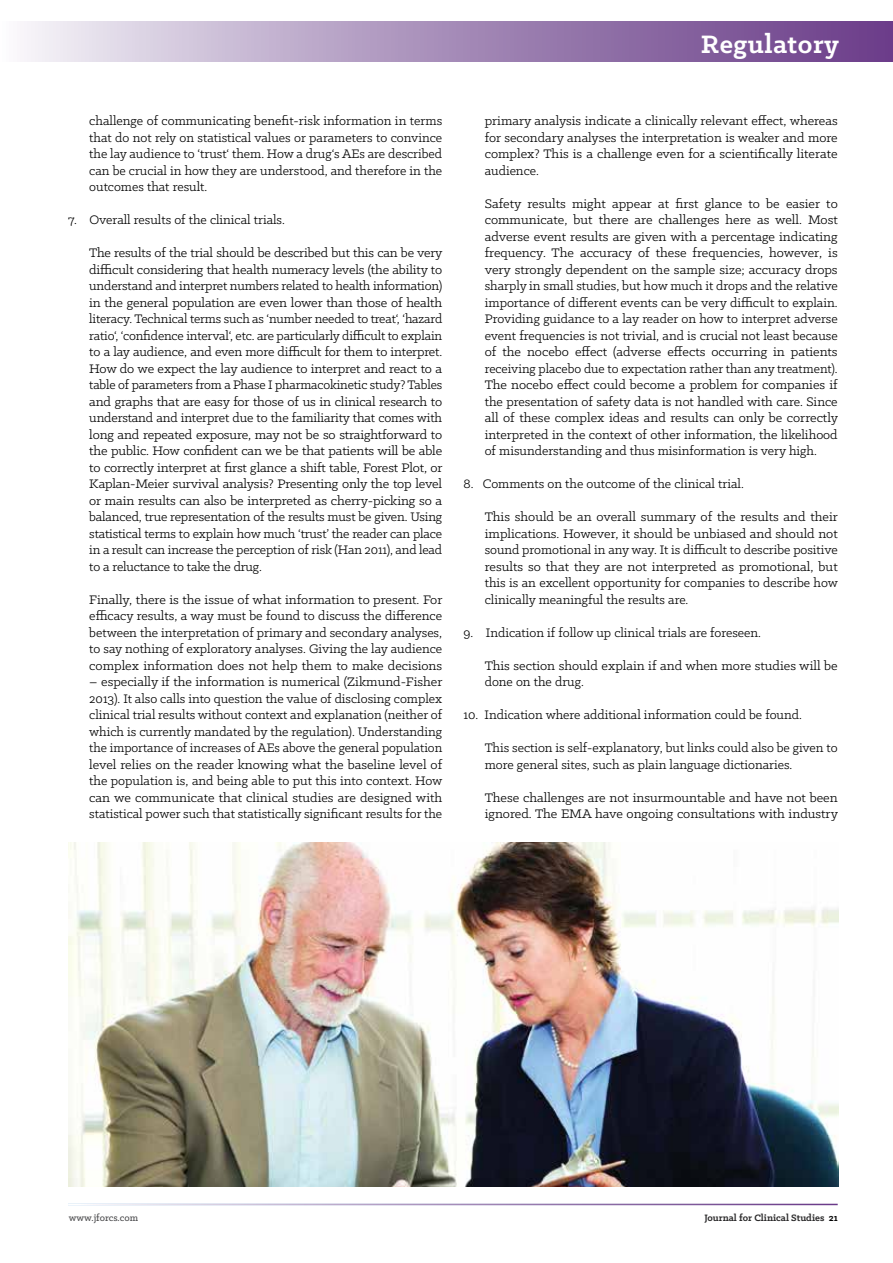
<style>
.page{position:relative;width:893px;height:1263px;background:#fff}
.page>*{position:absolute;margin:0;border:0;box-sizing:border-box;transform-origin:0 0}
.t1{font:700 28.5px "Klinic Slab";letter-spacing:.02em;color:#fff}
.t2{font:13.95px/16.5px "Klinic Slab";color:#000;text-align:justify}
.t3{font:700 10.5px "Klinic Slab";color:#292829}
.t4{font:500 10.5px "Klinic Slab";color:#4d4d4f}
.s1{color:#000}
</style>
<div class="page">
<div style="left:0;top:21px;width:893px;height:41px;background:linear-gradient(to right,#f2f0f5,#643583)"></div>
<img style="left:68px;top:843px;width:770px;height:343px">
<h1 class="t1" style="left:701px;top:25px;width:140px">Regulatory</h1>
<p class="t2" style="left:89px;top:112px;width:354px">challenge of communicating benefit-risk information in terms that do not rely on statistical values or parameters to convince the lay audience to ‘trust‘ them. How a drug‘s AEs are described can be crucial in how they are understood, and therefore in the outcomes that result.</p>
<p class="t2" style="left:68px;top:211px;width:218px">7. Overall results of the clinical trials.</p>
<p class="t2" style="left:89px;top:244px;width:355px">The results of the trial should be described but this can be very difficult considering that health numeracy levels (the ability to understand and interpret numbers related to health information) in the general population are even lower than those of health literacy. Technical terms such as ‘number needed to treat‘, ‘hazard ratio‘, ‘confidence interval‘, etc. are particularly difficult to explain to a lay audience, and even more difficult for them to interpret.<br>How do we expect the lay audience to interpret and react to a table of parameters from a Phase I pharmacokinetic study? Tables and graphs that are easy for those of us in clinical research to understand and interpret due to the familiarity that comes with long and repeated exposure, may not be so straightforward to the public. How confident can we be that patients will be able to correctly interpret at first glance a shift table, Forest Plot, or Kaplan-Meier survival analysis? Presenting only the top level or main results can also be interpreted as cherry-picking so a balanced, true representation of the results must be given. Using statistical terms to explain how much ‘trust’ the reader can place in a result can increase the perception of risk (Han 2011), and lead to a reluctance to take the drug.</p>
<p class="t2" style="left:89px;top:591px;width:355px">Finally, there is the issue of what information to present. For efficacy results, a way must be found to discuss the difference between the interpretation of primary and secondary analyses, to say nothing of exploratory analyses. Giving the lay audience complex information does not help them to make decisions</p>
<p class="t2" style="left:89px;top:673px;width:355px">– especially if the information is numerical (Zikmund-Fisher 2013). It also calls into question the value of disclosing complex clinical trial results without context and explanation (neither of which is currently mandated by the regulation). Understanding the importance of increases of AEs above the general population level relies on the reader knowing what the baseline level of the population is, and being able to put this into context. How can we communicate that clinical studies are designed with statistical power such that statistically significant results for the</p>
<p class="t2" style="left:485px;top:112px;width:354px">primary analysis indicate a clinically relevant effect, whereas for secondary analyses the interpretation is weaker and more complex? This is a challenge even for a scientifically literate audience.</p>
<p class="t2" style="left:485px;top:195px;width:355px">Safety results might appear at first glance to be easier to communicate, but there are challenges here as well. Most adverse event results are given with a percentage indicating frequency. The accuracy of these frequencies, however, is very strongly dependent on the sample size; accuracy drops sharply in small studies, but how much it drops and the relative importance of different events can be very difficult to explain.<br>Providing guidance to a lay reader on how to interpret adverse event frequencies is not trivial, and is crucial not least because of the nocebo effect (adverse effects occurring in patients receiving placebo due to expectation rather than any treatment).<br>The nocebo effect could become a problem for companies if the presentation of safety data is not handled with care. Since all of these complex ideas and results can only be correctly interpreted in the context of other information, the likelihood of misunderstanding and thus misinformation is very high.</p>
<p class="t2" style="left:463px;top:475px;width:282px">8. Comments on the outcome of the clinical trial.</p>
<p class="t2" style="left:485px;top:508px;width:355px">This should be an overall summary of the results and their implications. However, it should be unbiased and should not sound promotional in any way. It is difficult to describe positive results so that they are not interpreted as promotional, but this is an excellent opportunity for companies to describe how clinically meaningful the results are.</p>
<p class="t2" style="left:463px;top:624px;width:299px">9. Indication if follow up clinical trials are foreseen.</p>
<p class="t2" style="left:485px;top:657px;width:354px">This section should explain if and when more studies will be done on the drug.</p>
<p class="t2" style="left:463px;top:706px;width:340px">10. Indication where additional information could be found.</p>
<p class="t2" style="left:485px;top:739px;width:354px">This section is self-explanatory, but links could also be given to more general sites, such as plain language dictionaries.</p>
<p class="t2" style="left:485px;top:789px;width:355px">These challenges are not insurmountable and have not been ignored. The EMA have ongoing consultations with industry</p>
<p class="t4" style="left:69px;top:1211px;width:71px">www.jforcs.com</p>
<p class="t3" style="left:704px;top:1211px;width:135px">Journal for Clinical Studies <span class="s1">21</span></p>
</div>
